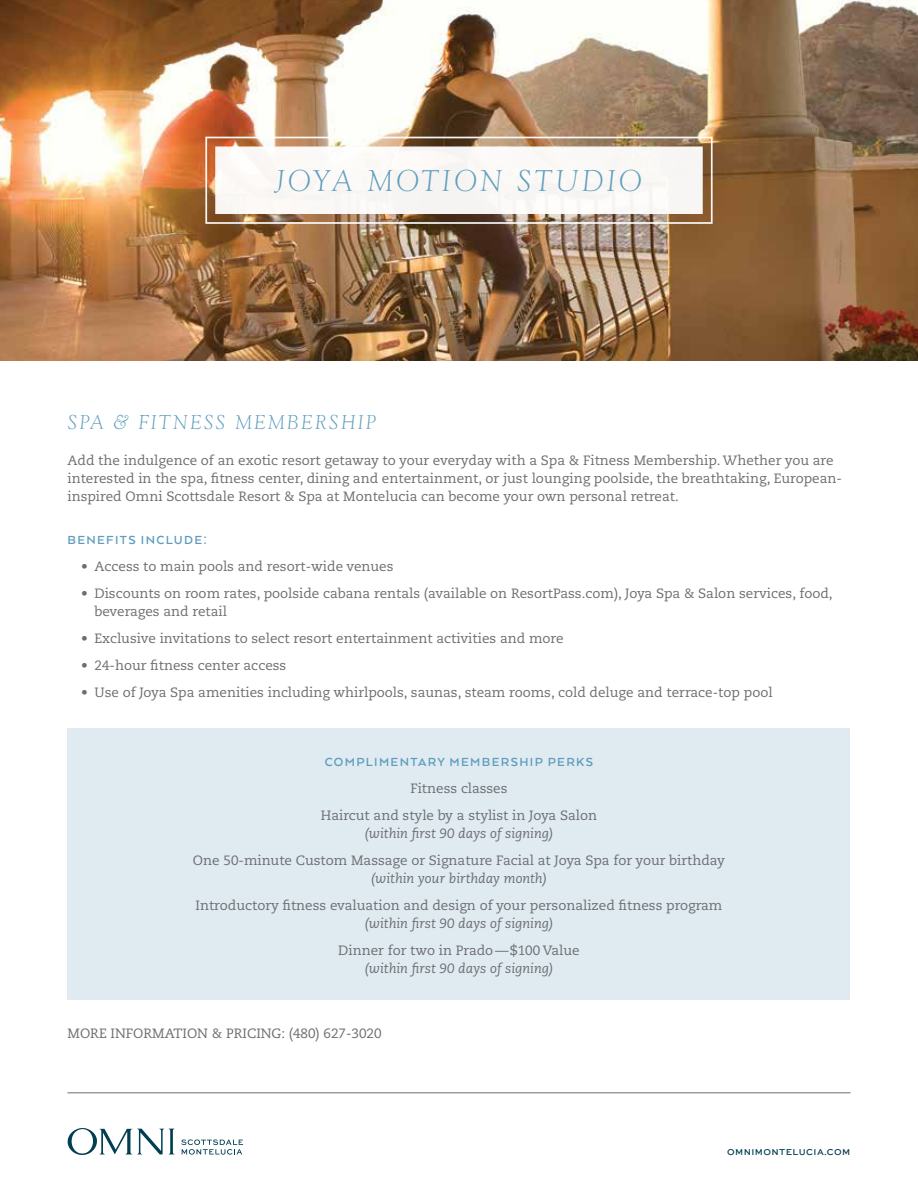
<style>
.page{position:relative;width:918px;height:1188px;background:#fff}
.page>*{position:absolute;margin:0;border:0;box-sizing:border-box;transform-origin:0 0}
.t1{font:italic 300 31.5px "Goudy";letter-spacing:.08em;color:#5e9dbc}
.t2{font:italic 300 21px "Goudy";letter-spacing:.08em;color:#5e9dbc}
.Body{font:13.5px/18px "Caecilia LT Pro 55 Roman";color:#6d6e71}
.Body_bullet{font:13.5px/18px "Caecilia LT Pro 55 Roman";color:#6d6e71;text-align:center}
.Heading{font:700 13.5px "Arquitecta";letter-spacing:.1em;color:#5e9dbc}
.t3{font:500 9px "Sweet Sans Pro";letter-spacing:.045em;color:#003e52}
.s1{font-family:"Caecilia LT Pro 56";font-style:italic}
</style>
<div class="page">
<div style="left:68px;top:729px;width:782px;height:271px;background:#dfebf1"></div>
<img style="left:0;top:0;width:918px;height:360px">
<hr style="left:68px;top:1092px;width:782px;height:1px;background:#6d6e71">
<svg style="left:205px;top:137px;width:508px;height:87px;fill:#f9f6f4"></svg>
<svg style="left:68px;top:1128px;width:106px;height:27px"></svg>
<svg style="left:181px;top:1139px;width:62px;height:16px"></svg>
<p class="t1" style="left:276px;top:161px;width:368px">JOYA MOTION STUDIO</p>
<p class="t2" style="left:68px;top:409px;width:310px">SPA &amp; FITNESS MEMBERSHIP</p>
<p class="Body" style="left:68px;top:451px;width:776px">Add the indulgence of an exotic resort getaway to your everyday with a Spa &amp; Fitness Membership. Whether you are interested in the spa, fitness center, dining and entertainment, or just lounging poolside, the breathtaking, European&shy;inspired Omni Scottsdale Resort &amp; Spa at Montelucia can become your own personal retreat.</p>
<p class="Heading" style="left:68px;top:532px;width:141px">BENEFITS INCLUDE:</p>
<p class="Body" style="left:81px;top:557px;width:314px">• Access to main pools and resort-wide venues</p>
<p class="Body" style="left:94px;top:584px;width:740px;text-indent:-14px">• Discounts on room rates, poolside cabana rentals (available on ResortPass.com), Joya Spa &amp; Salon services, food, beverages and retail</p>
<p class="Body" style="left:81px;top:629px;width:484px">• Exclusive invitations to select resort entertainment activities and more</p>
<p class="Body" style="left:81px;top:656px;width:207px">• 24-hour fitness center access</p>
<p class="Body" style="left:81px;top:683px;width:693px">• Use of Joya Spa amenities including whirlpools, saunas, steam rooms, cold deluge and terrace-top pool</p>
<p class="Heading" style="left:325px;top:754px;width:270px">COMPLIMENTARY MEMBERSHIP PERKS</p>
<p class="Body_bullet" style="left:410px;top:779px;width:99px">Fitness classes</p>
<p class="Body_bullet" style="left:321px;top:806px;width:278px">Haircut and style by a stylist in Joya Salon <span class="s1">(within first 90 days of signing)</span></p>
<p class="Body_bullet" style="left:193px;top:851px;width:534px">One 50-minute Custom Massage or Signature Facial at Joya Spa for your birthday <span class="s1">(within your birthday month)</span></p>
<p class="Body_bullet" style="left:196px;top:896px;width:528px">Introductory fitness evaluation and design of your personalized fitness program <span class="s1">(within first 90 days of signing)</span></p>
<p class="Body_bullet" style="left:338px;top:941px;width:243px">Dinner for two in Prado—$100 Value <span class="s1">(within first 90 days of signing)</span></p>
<p class="Body" style="left:68px;top:1025px;width:316px">MORE INFORMATION &amp; PRICING: (480) 627-3020</p>
<p class="t3" style="left:727px;top:1145px;width:125px">OMNIMONTELUCIA.COM</p>
</div>
